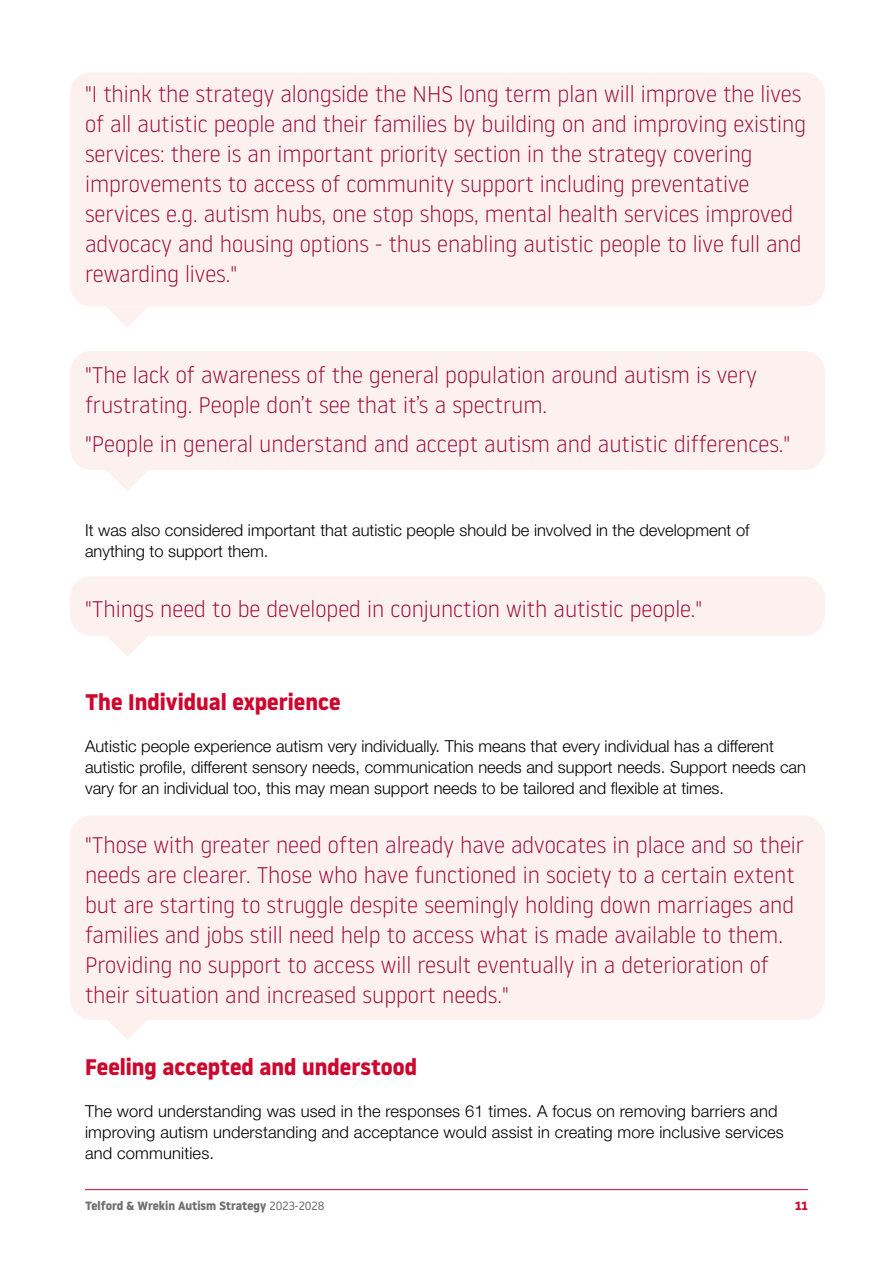
<style>
.page{position:relative;width:893px;height:1263px;background:#fff}
.page>*{position:absolute;margin:0;border:0;box-sizing:border-box;transform-origin:0 0}
.Quote_Highlighted{font:300 22.5px/30px "Noway";color:#9a053a}
.Body_text_11_14{font:700 22.5px "Noway";color:#cd072d}
.H2_Noway_Bold_15_20{font:700 22.5px "Noway";color:#cd072d}
.Body_text_11_14-2{font:300 16.5px/21px "Helvetica Neue LT Std";color:#000}
.t1{font:700 12px "Noway";color:#706f6f}
.t2{font:700 12px "Noway";color:#cd072d}
.s1{font-weight:400}
</style>
<div class="page">
<hr style="left:85px;top:1189px;width:723px;height:1px;background:#cd072d">
<div style="left:70px;top:72px;width:755px;height:234px;background:#fcf1ee;border-radius:21px"></div>
<svg style="left:106px;top:306px;width:42px;height:21px"></svg>
<div style="left:70px;top:576px;width:755px;height:60px;background:#fcf1ee;border-radius:21px"></div>
<svg style="left:107px;top:636px;width:41px;height:21px"></svg>
<div style="left:70px;top:816px;width:755px;height:204px;background:#fcf1ee;border-radius:21px"></div>
<svg style="left:108px;top:1020px;width:38px;height:19px"></svg>
<div style="left:70px;top:351px;width:755px;height:119px;background:#fcf1ee;border-radius:21px"></div>
<svg style="left:107px;top:470px;width:41px;height:21px"></svg>
<p class="Quote_Highlighted" style="left:85px;top:78px;width:722px">"I think the strategy alongside the NHS long term plan will improve the lives of all autistic people and their families by building on and improving existing services: there is an important priority section in the strategy covering improvements to access of community support including preventative services e.g. autism hubs, one stop shops, mental health services improved advocacy and housing options - thus enabling autistic people to live full and rewarding lives."</p>
<p class="Quote_Highlighted" style="left:85px;top:359px;width:673px">"The lack of awareness of the general population around autism is very frustrating. People don’t see that it’s a spectrum.</p>
<p class="Quote_Highlighted" style="left:85px;top:428px;width:707px">"People in general understand and accept autism and autistic differences."</p>
<p class="Body_text_11_14-2" style="left:85px;top:519px;width:666px">It was also considered important that autistic people should be involved in the development of anything to support them.</p>
<p class="Quote_Highlighted" style="left:85px;top:592px;width:619px">"Things need to be developed in conjunction with autistic people."</p>
<h2 class="H2_Noway_Bold_15_20" style="left:85px;top:689px;width:257px">The Individual experience</h2>
<p class="Body_text_11_14-2" style="left:85px;top:735px;width:722px">Autistic people experience autism very individually. This means that every individual has a different autistic profile, different sensory needs, communication needs and support needs. Support needs can vary for an individual too, this may mean support needs to be tailored and flexible at times.</p>
<p class="Quote_Highlighted" style="left:85px;top:829px;width:720px">"Those with greater need often already have advocates in place and so their needs are clearer. Those who have functioned in society to a certain extent but are starting to struggle despite seemingly holding down marriages and families and jobs still need help to access what is made available to them.<br>Providing no support to access will result eventually in a deterioration of their situation and increased support needs."</p>
<p class="Body_text_11_14" style="left:85px;top:1054px;width:334px">Feeling accepted and understood</p>
<p class="Body_text_11_14-2" style="left:85px;top:1100px;width:700px">The word understanding was used in the responses 61 times. A focus on removing barriers and improving autism understanding and acceptance would assist in creating more inclusive services and communities.</p>
<p class="t1" style="left:85px;top:1199px;width:241px">Telford &amp; Wrekin Autism Strategy <span class="s1">2023-2028</span></p>
<p class="t2" style="left:795px;top:1199px;width:14px">11</p>
</div>
